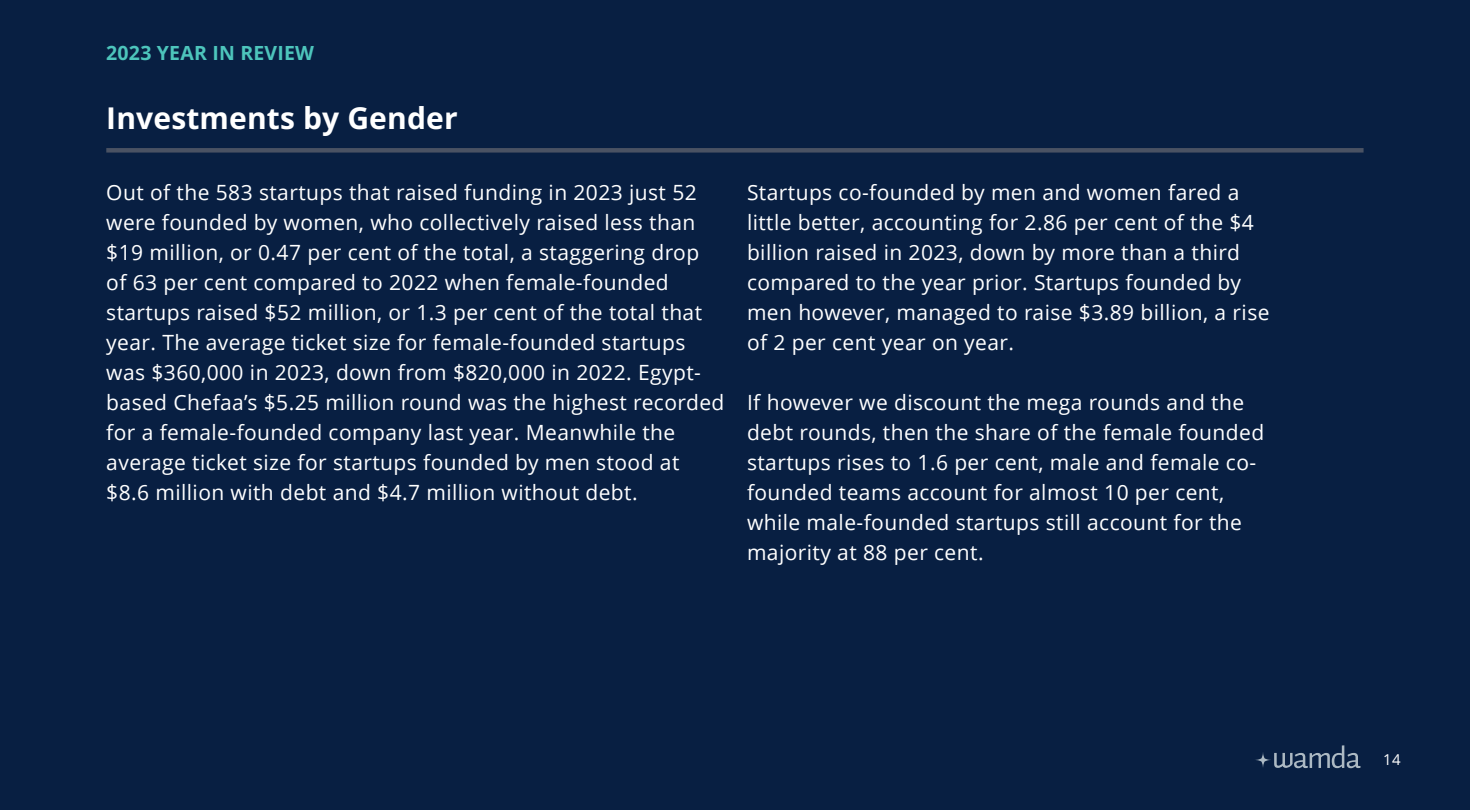
<style>
.page{position:relative;width:1470px;height:810px;background:#081f42}
.page>*{position:absolute;margin:0;border:0;box-sizing:border-box;transform-origin:0 0}
.t1{font:700 30px "Open Sans";letter-spacing:.005em;color:#fff}
.t2{font:21px/30px "Open Sans";letter-spacing:.02em;color:#fff}
.t3{font:700 19.5px "Open Sans";letter-spacing:.01em;color:#4dc5bc}
.t4{font:15px "Open Sans";color:#fff}
</style>
<div class="page">
<div style="left:106px;top:148px;width:1258px;height:5px;background:#4a5263"></div>
<svg style="left:1255px;top:745px;width:105px;height:24px"></svg>
<p class="t3" style="left:106px;top:39px;width:209px">2023 YEAR IN REVIEW</p>
<h1 class="t1" style="left:106px;top:98px;width:353px">Investments by Gender</h1>
<p class="t2" style="left:106px;top:177px;width:620px">Out of the 583 startups that raised funding in 2023 just 52 were founded by women, who collectively raised less than $19 million, or 0.47 per cent of the total, a staggering drop of 63 per cent compared to 2022 when female-founded startups raised $52 million, or 1.3 per cent of the total that year. The average ticket size for female-founded startups was $360,000 in 2023, down from $820,000 in 2022. Egypt&shy;based Chefaa’s $5.25 million round was the highest recorded for a female-founded company last year. Meanwhile the average ticket size for startups founded by men stood at $8.6 million with debt and $4.7 million without debt.</p>
<p class="t2" style="left:747px;top:177px;width:524px">Startups co-founded by men and women fared a little better, accounting for 2.86 per cent of the $4 billion raised in 2023, down by more than a third compared to the year prior. Startups founded by men however, managed to raise $3.89 billion, a rise of 2 per cent year on year.</p>
<p class="t2" style="left:747px;top:387px;width:519px">If however we discount the mega rounds and the debt rounds, then the share of the female founded startups rises to 1.6 per cent, male and female co&shy;founded teams account for almost 10 per cent, while male-founded startups still account for the majority at 88 per cent.</p>
<p class="t4" style="left:1383px;top:749px;width:19px">14</p>
</div>
